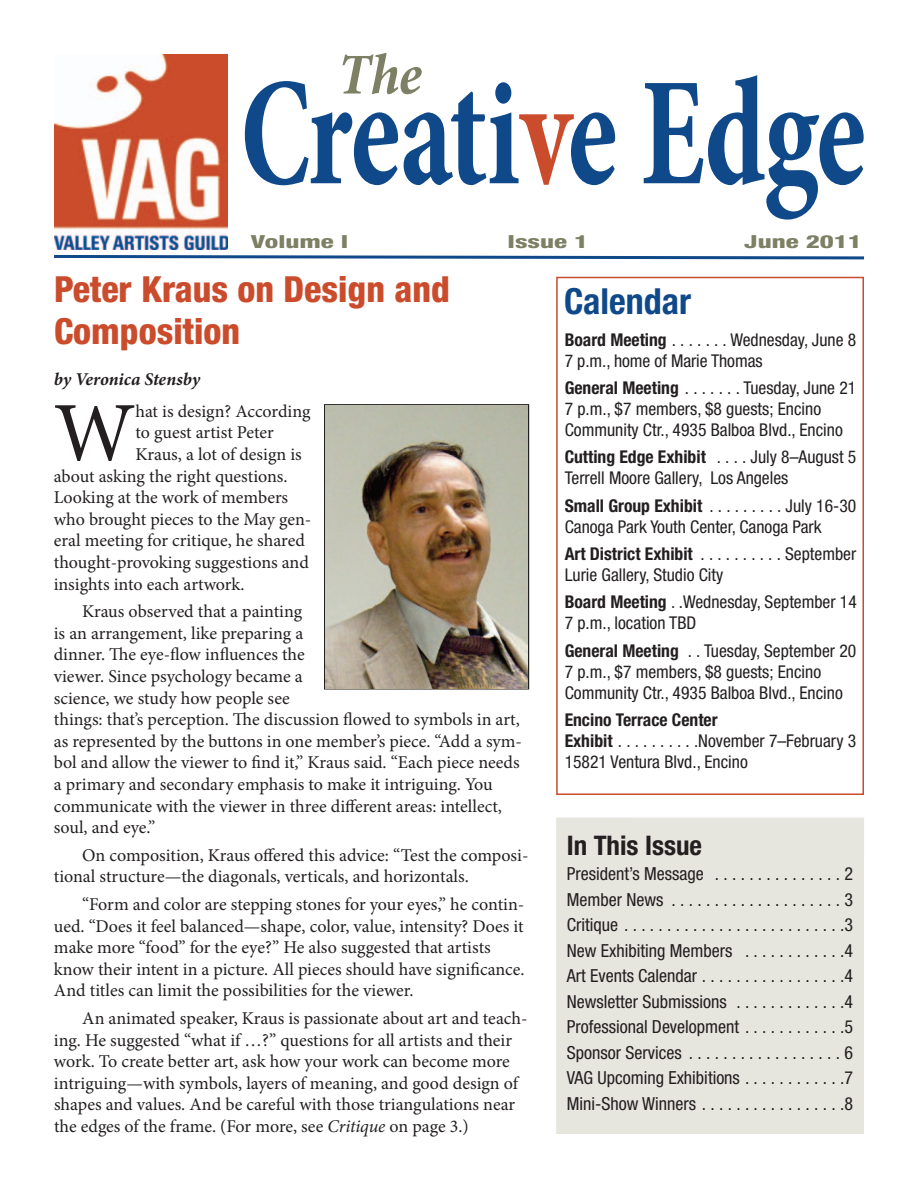
<style>
.page{position:relative;width:918px;height:1188px;background:#fff}
.page>*{position:absolute;margin:0;border:0;box-sizing:border-box;transform-origin:0 0}
.t1{font:700 condensed 156px "Minion Pro";letter-spacing:-.015em;color:#0f498a;scale:.77 1}
.t2{font:84.3px "Minion Pro";color:#231f20}
.t3{font:italic 700 condensed 58.5px "Minion Pro";color:#7d8064}
.t4{font:800 condensed 36px/42px "Helvetica Neue LT Std";color:#ca4c2c}
.t5{font:700 condensed 36px "Helvetica Neue LT Std";color:#0f498a}
.t6{font:700 condensed 27px "Helvetica Neue LT Std";color:#231f20}
.t7{font:18px/21.6px "Minion Pro";color:#231f20}
.t8{font:condensed 18px/25.5px "Helvetica Neue LT Std";color:#231f20;text-align:justify}
.t9{font:800 condensed 18px "Helvetica Neue LT Std";color:#7d8064;scale:1.5 1}
.t10{font:italic 700 18px "Minion Pro";color:#231f20}
.t11{font:condensed 17.7px/21.1px "Helvetica Neue LT Std";color:#231f20}
.s1{color:#ca4c2c}
.s2{font-style:italic}
.s3{font-weight:700}
</style>
<div class="page">
<div style="left:556px;top:277px;width:308px;height:518px;border:2px solid #ca4c2c"></div>
<img style="left:55px;top:54px;width:173px;height:195px">
<svg style="left:54px;top:255px;width:810px;height:5px"></svg>
<div style="left:556px;top:818px;width:308px;height:316px;background:#e6e5de"></div>
<div style="left:324px;top:404px;width:205px;height:286px;border:2px solid #231f20"></div>
<img style="left:326px;top:406px;width:202px;height:282px">
<h3 class="t3" style="left:338px;top:39px;width:86px">The</h3>
<h1 class="t1" style="left:240px;top:72px;width:814px">Creati<span class="s1">v</span>e Edge</h1>
<p class="t9" style="left:251px;top:235px;width:67px">Volume I</p>
<p class="t9" style="left:508px;top:235px;width:55px">Issue 1</p>
<p class="t9" style="left:744px;top:235px;width:80px">June 2011</p>
<h3 class="t4" style="left:54px;top:272px;width:397px">Peter Kraus on Design and<br>Composition</h3>
<p class="t10" style="left:54px;top:368px;width:148px">by Veronica Stensby</p>
<h2 class="t2" style="left:54px;top:400px;width:83px">W</h2>
<p class="t7" style="left:135px;top:402px;width:177px">hat is design? According</p>
<p class="t7" style="left:135px;top:424px;width:140px">to guest artist Peter</p>
<p class="t7" style="left:135px;top:445px;width:168px">Kraus, a lot of design is</p>
<p class="t7" style="left:54px;top:467px;width:235px">about asking the right questions.</p>
<p class="t7" style="left:54px;top:488px;width:236px">Looking at the work of members</p>
<p class="t7" style="left:54px;top:510px;width:259px">who brought pieces to the May gen-</p>
<p class="t7" style="left:54px;top:532px;width:253px">eral meeting for critique, he shared</p>
<p class="t7" style="left:54px;top:553px;width:257px">thought-provoking suggestions and</p>
<p class="t7" style="left:54px;top:575px;width:192px">insights into each artwork.</p>
<p class="t7" style="left:54px;top:602px;width:470px;text-indent:28px">Kraus observed that a painting<br>is an arrangement, like preparing a<br>dinner. The eye-flow influences the<br>viewer. Since psychology became a<br>science, we study how people see<br>things: that’s perception. The discussion flowed to symbols in art, as represented by the buttons in one member’s piece. “Add a sym&shy;bol and allow the viewer to find it,” Kraus said. “Each piece needs a primary and secondary emphasis to make it intriguing. You communicate with the viewer in three different areas: intellect, soul, and eye.”</p>
<p class="t7" style="left:54px;top:846px;width:476px;text-indent:28px">On composition, Kraus offered this advice: “Test the composi&shy;tional structure—the diagonals, verticals, and horizontals.</p>
<p class="t7" style="left:54px;top:895px;width:472px;text-indent:28px">“Form and color are stepping stones for your eyes,” he contin&shy;ued. “Does it feel balanced—shape, color, value, intensity? Does it make more “food” for the eye?” He also suggested that artists know their intent in a picture. All pieces should have significance.<br>And titles can limit the possibilities for the viewer.</p>
<p class="t7" style="left:54px;top:1009px;width:475px;text-indent:28px">An animated speaker, Kraus is passionate about art and teach&shy;ing. He suggested “what if …?” questions for all artists and their work. To create better art, ask how your work can become more intriguing—with symbols, layers of meaning, and good design of shapes and values. And be careful with those triangulations near the edges of the frame. (For more, see <span class="s2">Critique</span> on page 3.)</p>
<h3 class="t5" style="left:564px;top:289px;width:129px">Calendar</h3>
<p class="t11" style="left:565px;top:330px;width:293px"><span class="s3">Board Meeting</span> . . . . . . . Wednesday, June 8<br>7 p.m., home of Marie Thomas</p>
<p class="t11" style="left:565px;top:379px;width:293px"><span class="s3">General Meeting</span> . . . . . . . Tuesday, June 21<br>7 p.m., $7 members, $8 guests; Encino<br>Community Ctr., 4935 Balboa Blvd., Encino</p>
<p class="t11" style="left:565px;top:448px;width:293px"><span class="s3">Cutting Edge Exhibit</span> . . . . July 8–August 5<br>Terrell Moore Gallery, Los Angeles</p>
<p class="t11" style="left:565px;top:496px;width:293px"><span class="s3">Small Group Exhibit</span> . . . . . . . . . July 16-30<br>Canoga Park Youth Center, Canoga Park</p>
<p class="t11" style="left:565px;top:545px;width:293px"><span class="s3">Art District Exhibit</span> . . . . . . . . . . September<br>Lurie Gallery, Studio City</p>
<p class="t11" style="left:565px;top:593px;width:294px"><span class="s3">Board Meeting</span> . .Wednesday, September 14<br>7 p.m., location TBD</p>
<p class="t11" style="left:565px;top:641px;width:293px"><span class="s3">General Meeting</span> . . Tuesday, September 20<br>7 p.m., $7 members, $8 guests; Encino<br>Community Ctr., 4935 Balboa Blvd., Encino</p>
<p class="t11" style="left:565px;top:711px;width:293px"><span class="s3">Encino Terrace Center<br>Exhibit</span> . . . . . . . . . .November 7–February 3<br>15821 Ventura Blvd., Encino</p>
<h3 class="t6" style="left:567px;top:836px;width:137px">In This Issue</h3>
<p class="t8" style="left:567px;top:863px;width:288px">President’s Message . . . . . . . . . . . . . . . 2<br>Member News . . . . . . . . . . . . . . . . . . . . 3<br>Critique . . . . . . . . . . . . . . . . . . . . . . . . . .3<br>New Exhibiting Members . . . . . . . . . . . .4<br>Art Events Calendar . . . . . . . . . . . . . . . . .4<br>Newsletter Submissions . . . . . . . . . . . . .4<br>Professional Development . . . . . . . . . . . .5<br>Sponsor Services . . . . . . . . . . . . . . . . . . 6<br>VAG Upcoming Exhibitions . . . . . . . . . . . .7<br>Mini-Show Winners . . . . . . . . . . . . . . . . .8</p>
</div>
